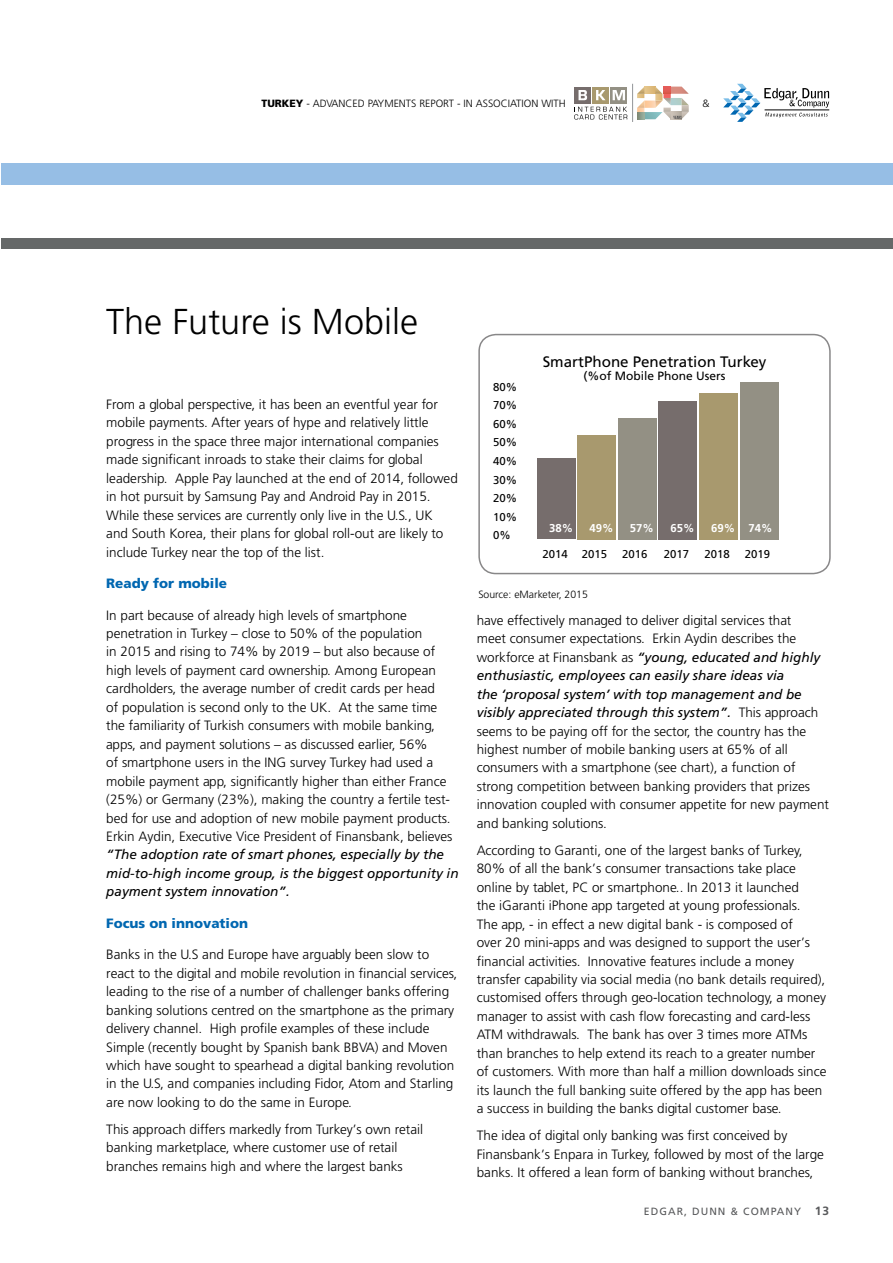
<style>
.page{position:relative;width:893px;height:1263px;background:#fff}
.page>*{position:absolute;margin:0;border:0;box-sizing:border-box;transform-origin:0 0}
.t1{font:36px "Frutiger Light Nr Tr";color:#000}
.t2{font:15.15px "Frutiger Normal Tr";color:#000}
.t3{font:13.5px/18.5px "Frutiger Light Nr Tr";color:#000}
.t4{font:13.5px/18.5px "Frutiger Italic Tr";color:#000}
.t5{font:13.5px "Frutiger Black Nr Tr";color:#0067b1}
.t6{font:12px "Frutiger Normal Tr";color:#000}
.t7{font:11.4px/18.6px "Frutiger Normal Tr";color:#000;text-align:justify}
.t8{font:11.4px "Frutiger Bold Tr";color:#fff}
.t9{font:10.5px "Frutiger Light Nr Tr";color:#000}
.t10{font:10.5px "Frutiger Normal Tr";letter-spacing:.1em;color:#58595b}
.s1{font-family:"Frutiger Black Nr Tr"}
.s2{font-family:"Frutiger Light Nr Tr"}
.s3{font-family:"Frutiger Bold Tr";font-size:12px}
</style>
<div class="page">
<div style="left:1px;top:164px;width:892px;height:21px;background:#96bee5"></div>
<div style="left:1px;top:238px;width:892px;height:11px;background:#656868"></div>
<hr style="left:632px;top:84px;width:1px;height:38px;background:#939598">
<svg style="left:637px;top:87px;width:52px;height:32px"></svg>
<div style="left:574px;top:87px;width:17px;height:16px;background:#766d6c"></div>
<svg style="left:578px;top:90px;width:9px;height:10px"></svg>
<div style="left:592px;top:87px;width:17px;height:16px;background:#a8996e"></div>
<svg style="left:596px;top:90px;width:10px;height:10px"></svg>
<svg style="left:610px;top:87px;width:17px;height:16px"></svg>
<svg style="left:613px;top:90px;width:12px;height:10px"></svg>
<svg style="left:574px;top:107px;width:53px;height:12px"></svg>
<svg style="left:723px;top:84px;width:106px;height:38px"></svg>
<div style="left:478px;top:334px;width:353px;height:240px;border:2px solid #888788;border-radius:17px"></div>
<div style="left:537px;top:459px;width:38px;height:80px;background:#766d6c"></div>
<div style="left:578px;top:435px;width:38px;height:104px;background:#a8996e"></div>
<div style="left:618px;top:418px;width:38px;height:121px;background:#939084"></div>
<div style="left:659px;top:401px;width:38px;height:138px;background:#766d6c"></div>
<div style="left:699px;top:393px;width:39px;height:146px;background:#a8996e"></div>
<div style="left:740px;top:382px;width:38px;height:157px;background:#939084"></div>
<p class="t9" style="left:261px;top:97px;width:306px"><span class="s1">TURKEY</span> - ADVANCED PAYMENTS REPORT - IN ASSOCIATION WITH</p>
<p class="t9" style="left:703px;top:97px;width:9px">&amp;</p>
<h1 class="t1" style="left:106px;top:301px;width:313px">The Future is Mobile</h1>
<p class="t3" style="left:106px;top:395px;width:353px">From a global perspective, it has been an eventful year for mobile payments. After years of hype and relatively little progress in the space three major international companies made significant inroads to stake their claims for global leadership. Apple Pay launched at the end of 2014, followed in hot pursuit by Samsung Pay and Android Pay in 2015.<br>While these services are currently only live in the U.S., UK and South Korea, their plans for global roll-out are likely to include Turkey near the top of the list.</p>
<p class="t5" style="left:106px;top:575px;width:122px">Ready for mobile</p>
<p class="t3" style="left:106px;top:606px;width:348px">In part because of already high levels of smartphone penetration in Turkey – close to 50% of the population<br>in 2015 and rising to 74% by 2019 – but also because of high levels of payment card ownership. Among European cardholders, the average number of credit cards per head<br>of population is second only to the UK. At the same time the familiarity of Turkish consumers with mobile banking, apps, and payment solutions – as discussed earlier, 56%<br>of smartphone users in the ING survey Turkey had used a mobile payment app, significantly higher than either France (25%) or Germany (23%), making the country a fertile test&shy;bed for use and adoption of new mobile payment products.<br>Erkin Aydin, Executive Vice President of Finansbank, believes</p>
<p class="t4" style="left:106px;top:845px;width:354px">“The adoption rate of smart phones, especially by the mid-to-high income group, is the biggest opportunity in payment system innovation”.</p>
<p class="t5" style="left:106px;top:915px;width:143px">Focus on innovation</p>
<p class="t3" style="left:106px;top:945px;width:353px">Banks in the U.S and Europe have arguably been slow to react to the digital and mobile revolution in financial services, leading to the rise of a number of challenger banks offering banking solutions centred on the smartphone as the primary delivery channel. High profile examples of these include Simple (recently bought by Spanish bank BBVA) and Moven which have sought to spearhead a digital banking revolution in the U.S, and companies including Fidor, Atom and Starling are now looking to do the same in Europe.</p>
<p class="t3" style="left:106px;top:1120px;width:318px">This approach differs markedly from Turkey’s own retail banking marketplace, where customer use of retail branches remains high and where the largest banks</p>
<p class="t7" style="left:493px;top:377px;width:26px">80% 70% 60% 50% 40% 30% 20% 10% 0%</p>
<p class="t2" style="left:543px;top:352px;width:225px">SmartPhone Penetration Turkey</p>
<p class="t6" style="left:583px;top:369px;width:144px">(%of Mobile Phone Users</p>
<p class="t8" style="left:549px;top:521px;width:26px">38%</p>
<p class="t8" style="left:589px;top:521px;width:26px">49%</p>
<p class="t8" style="left:630px;top:521px;width:26px">57%</p>
<p class="t8" style="left:670px;top:521px;width:26px">65%</p>
<p class="t8" style="left:711px;top:521px;width:63px">69% 74%</p>
<p class="t7" style="left:543px;top:545px;width:66px">2014 2015</p>
<p class="t7" style="left:622px;top:545px;width:27px">2016</p>
<p class="t7" style="left:664px;top:545px;width:27px">2017</p>
<p class="t7" style="left:704px;top:545px;width:27px">2018</p>
<p class="t7" style="left:745px;top:545px;width:27px">2019</p>
<p class="t9" style="left:478px;top:588px;width:111px">Source: eMarketer, 2015</p>
<p class="t3" style="left:477px;top:611px;width:321px">have effectively managed to deliver digital services that meet consumer expectations. Erkin Aydin describes the</p>
<p class="t4" style="left:477px;top:648px;width:345px"><span class="s2">workforce at Finansbank as</span> “young, educated and highly enthusiastic, employees can easily share ideas via<br>the ‘proposal system’ with top management and be visibly appreciated through this system”. <span class="s2">This approach</span></p>
<p class="t3" style="left:477px;top:722px;width:354px">seems to be paying off for the sector, the country has the highest number of mobile banking users at 65% of all consumers with a smartphone (see chart), a function of strong competition between banking providers that prizes innovation coupled with consumer appetite for new payment and banking solutions.</p>
<p class="t3" style="left:477px;top:841px;width:351px">According to Garanti, one of the largest banks of Turkey, 80% of all the bank’s consumer transactions take place online by tablet, PC or smartphone.. In 2013 it launched<br>the iGaranti iPhone app targeted at young professionals.<br>The app, - in effect a new digital bank - is composed of<br>over 20 mini-apps and was designed to support the user’s financial activities. Innovative features include a money transfer capability via social media (no bank details required), customised offers through geo-location technology, a money manager to assist with cash flow forecasting and card-less ATM withdrawals. The bank has over 3 times more ATMs than branches to help extend its reach to a greater number of customers. With more than half a million downloads since its launch the full banking suite offered by the app has been a success in building the banks digital customer base.</p>
<p class="t3" style="left:477px;top:1126px;width:348px">The idea of digital only banking was first conceived by<br>Finansbank’s Enpara in Turkey, followed by most of the large banks. It offered a lean form of banking without branches,</p>
<p class="t10" style="left:644px;top:1205px;width:187px">EDGAR, DUNN &amp; COMPANY <span class="s3">13</span></p>
</div>
